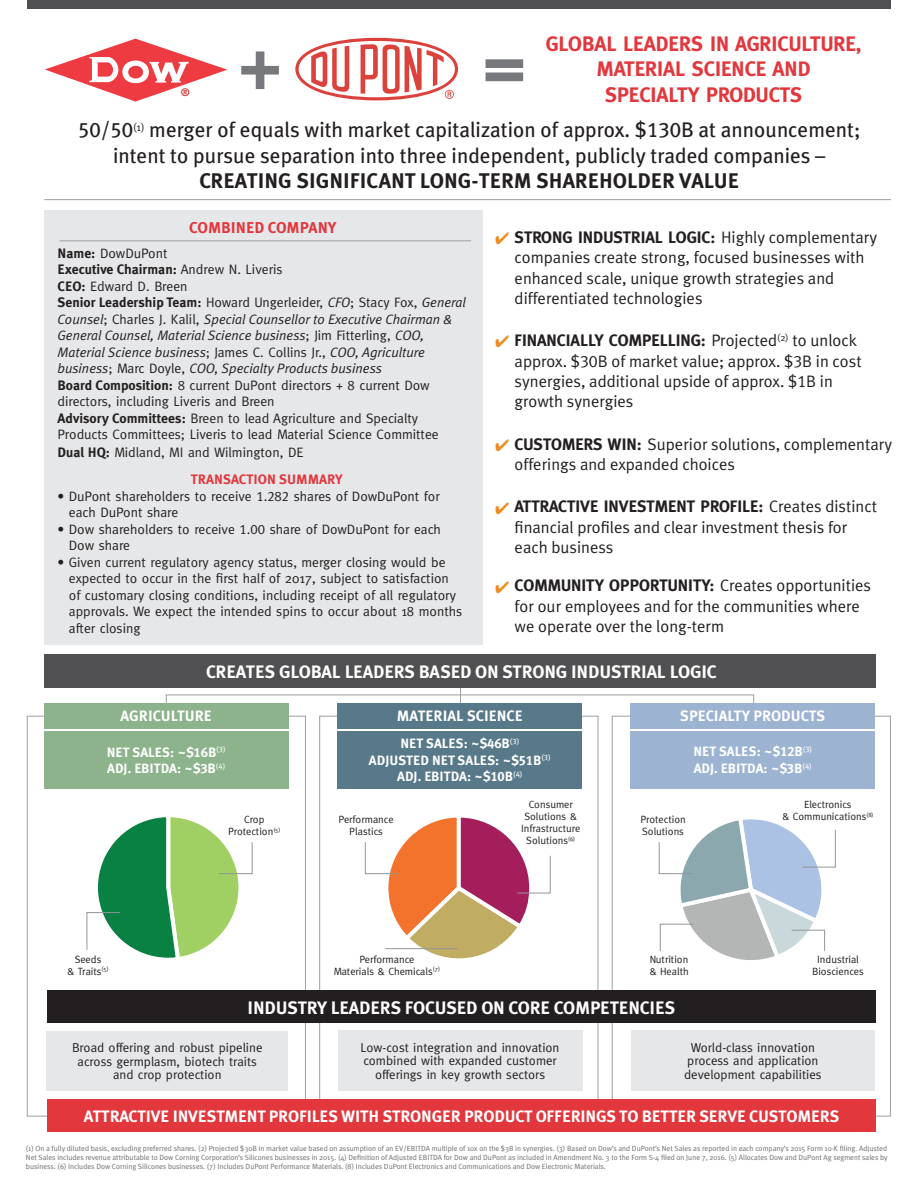
<style>
.page{position:relative;width:918px;height:1188px;background:#fff}
.page>*{position:absolute;margin:0;border:0;box-sizing:border-box;transform-origin:0 0}
.t1{font:68.7px "Meta Plus Bold Caps";color:#76787b}
.t2{font:21.15px/25.5px "Meta Plus";color:#231f20;text-align:center}
.t3{font:700 21px/25.5px "Meta";color:#e1373d;text-align:center}
.t4{font:18px "Meta Plus Bold Caps";letter-spacing:-.01em;color:#fff}
.t5{font:16.65px/20.4px "Meta Plus Normal";color:#231f20}
.t6{font:16.5px "Meta Plus Bold Caps";letter-spacing:-.01em;color:#fff}
.t7{font:15.75px "Meta Plus Bold Caps";color:#e1373d}
.t8{font:15px "Meta Plus Bold Caps";color:#fff}
.t9{font:13.65px/16.5px "Meta";color:#231f20}
.t10{font:italic 13.65px/16.5px "Meta Plus Normal";color:#231f20}
.t11{font:700 13.65px "Meta Plus";color:#231f20}
.t12{font:700 13.65px "Meta Plus";color:#e1373d}
.t13{font:13.5px "Meta Plus Bold Caps";color:#fff}
.t14{font:13.5px "Franklin Gothic Extra Cond";color:#c33}
.t15{font:12.9px/13.5px "Meta";color:#231f20;text-align:center}
.t16{font:10.5px/12px "Meta";color:#231f20;text-align:center}
.t17{font:7.5px/9px "Meta Plus Normal";color:#6c6d70;text-align:justify}
.s1{font-family:"Meta Plus Book Caps"}
.s2{font-family:"Meta Plus Bold Caps"}
.s3{font-family:"Meta Plus";font-weight:700}
.s4{font-family:"Meta";font-weight:400}
.s5{font-family:"Meta Plus";font-weight:700;font-style:normal}
.s6{font-family:"Meta";font-style:normal}
.s7{font-family:"Meta Plus Normal Caps"}
.s8{color:#ee8d21}
.s9{font-family:"Meta";font-weight:700}
</style>
<div class="page">
<hr style="left:460px;top:669px;width:1px;height:46px;background:#9d9fa2">
<svg style="left:166px;top:694px;width:588px;height:22px"></svg>
<div style="left:44px;top:654px;width:832px;height:33px;background:#505052"></div>
<div style="left:27px;top:0;width:864px;height:9px;background:#505052"></div>
<svg style="left:45px;top:39px;width:182px;height:63px"></svg>
<svg style="left:295px;top:38px;width:163px;height:62px"></svg>
<div style="left:44px;top:211px;width:439px;height:434px;background:#e6e7e9"></div>
<div style="left:44px;top:703px;width:245px;height:26px;background:#8cb38c"></div>
<div style="left:630px;top:703px;width:245px;height:26px;background:#9db3d2"></div>
<div style="left:338px;top:703px;width:244px;height:26px;background:#58798a"></div>
<div style="left:44px;top:731px;width:245px;height:57px;background:#8cb38c"></div>
<div style="left:630px;top:731px;width:245px;height:57px;background:#9db3d2"></div>
<div style="left:338px;top:731px;width:244px;height:57px;background:#58798a"></div>
<div style="left:47px;top:1031px;width:241px;height:60px;background:#e6e7e9"></div>
<div style="left:631px;top:1030px;width:244px;height:61px;background:#e6e7e9"></div>
<div style="left:338px;top:1030px;width:244px;height:61px;background:#e6e7e9"></div>
<hr style="left:44px;top:199px;width:847px;height:1px;background:#9d9fa2">
<hr style="left:59px;top:240px;width:412px;height:1px;background:#9d9fa2">
<div style="left:47px;top:990px;width:829px;height:33px;background:#231f20"></div>
<div style="left:47px;top:1099px;width:829px;height:33px;background:#e1373d"></div>
<svg style="left:86px;top:817px;width:167px;height:141px"></svg>
<svg style="left:365px;top:817px;width:186px;height:142px"></svg>
<svg style="left:658px;top:819px;width:178px;height:141px"></svg>
<hr style="left:385px;top:948px;width:73px;height:1px;background:#939598">
<p class="t14" style="left:181px;top:86px;width:10px">®</p>
<p class="t1" style="left:239px;top:27px;width:45px">+</p>
<p class="t1" style="left:481px;top:28px;width:47px">=</p>
<p class="t3" style="left:546px;top:31px;width:317px">GLOBAL LEADERS IN AGRICULTURE,<br>MATERIAL SCIENCE AND<br>SPECIALTY PRODUCTS</p>
<p class="t2" style="left:78px;top:117px;width:784px"><span class="s1">50/50</span><sup>(1)</sup> merger of equals with market capitalization of approx. <span class="s1">$130</span>B at announcement; intent to pursue separation into three independent, publicly traded companies –<br><span class="s2">CREATING SIGNIFICANT LONG-TERM SHAREHOLDER VALUE</span></p>
<p class="t7" style="left:189px;top:219px;width:149px">COMBINED COMPANY</p>
<p class="t9" style="left:58px;top:245px;width:111px"><span class="s3">Name:</span> DowDuPont</p>
<p class="t11" style="left:58px;top:262px;width:227px">Executive Chairman: <span class="s4">Andrew N. Liveris</span></p>
<p class="t9" style="left:58px;top:278px;width:132px"><span class="s3">CEO:</span> Edward D. Breen</p>
<p class="t10" style="left:58px;top:294px;width:410px"><span class="s5">Senior Leadership Team:</span> <span class="s6">Howard Ungerleider,</span> CFO<span class="s6">; Stacy Fox,</span> General Counsel<span class="s6">; Charles J. Kalil,</span> Special Counsellor to Executive Chairman &amp; General Counsel, Material Science business<span class="s6">; Jim Fitterling,</span> COO, Material Science business<span class="s6">; James C. Collins Jr.,</span> COO, Agriculture business<span class="s6">; Marc Doyle,</span> COO, Specialty Products business</p>
<p class="t9" style="left:58px;top:377px;width:374px"><span class="s3">Board Composition:</span> 8 current DuPont directors + 8 current Dow directors, including Liveris and Breen</p>
<p class="t9" style="left:58px;top:410px;width:383px"><span class="s3">Advisory Committees:</span> Breen to lead Agriculture and Specialty<br>Products Committees; Liveris to lead Material Science Committee</p>
<p class="t9" style="left:58px;top:443px;width:248px"><span class="s3">Dual HQ:</span> Midland, MI and Wilmington, DE</p>
<p class="t12" style="left:191px;top:472px;width:153px">TRANSACTION SUMMARY</p>
<p class="t9" style="left:69px;top:488px;width:372px;text-indent:-11px">• DuPont shareholders to receive <span class="s7">1.282</span> shares of DowDuPont for each DuPont share</p>
<p class="t9" style="left:69px;top:521px;width:374px;text-indent:-11px">• Dow shareholders to receive <span class="s7">1.00</span> share of DowDuPont for each<br>Dow share</p>
<p class="t9" style="left:69px;top:554px;width:395px;text-indent:-11px">• Given current regulatory agency status, merger closing would be expected to occur in the first half of 2017, subject to satisfaction of customary closing conditions, including receipt of all regulatory approvals. We expect the intended spins to occur about 18 months after closing</p>
<p class="t5" style="left:515px;top:227px;width:364px;text-indent:-20px"><span class="s8">✔</span> <span class="s9">STRONG INDUSTRIAL LOGIC:</span> Highly complementary companies create strong, focused businesses with enhanced scale, unique growth strategies and differentiated technologies</p>
<p class="t5" style="left:515px;top:330px;width:349px;text-indent:-20px"><span class="s8">✔</span> <span class="s9">FINANCIALLY COMPELLING:</span> Projected<sup>(2)</sup> to unlock approx. <span class="s7">$30B</span> of market value; approx. <span class="s7">$3</span>B in cost synergies, additional upside of approx. <span class="s7">$1</span>B in growth synergies</p>
<p class="t5" style="left:515px;top:433px;width:379px;text-indent:-20px"><span class="s8">✔</span> <span class="s9">CUSTOMERS WIN:</span> Superior solutions, complementary offerings and expanded choices</p>
<p class="t5" style="left:515px;top:496px;width:364px;text-indent:-20px"><span class="s8">✔</span> <span class="s9">ATTRACTIVE INVESTMENT PROFILE:</span> Creates distinct financial profiles and clear investment thesis for each business</p>
<p class="t5" style="left:515px;top:575px;width:358px;text-indent:-20px"><span class="s8">✔</span> <span class="s9">COMMUNITY OPPORTUNITY:</span> Creates opportunities for our employees and for the communities where we operate over the long-term</p>
<p class="t4" style="left:206px;top:661px;width:512px">CREATES GLOBAL LEADERS BASED ON STRONG INDUSTRIAL LOGIC</p>
<p class="t8" style="left:121px;top:708px;width:93px">AGRICULTURE</p>
<p class="t8" style="left:680px;top:708px;width:147px">SPECIALTY PRODUCTS</p>
<p class="t8" style="left:397px;top:708px;width:128px">MATERIAL SCIENCE</p>
<p class="t13" style="left:107px;top:744px;width:120px">NET SALES: ~$16B<sup>(3)</sup></p>
<p class="t13" style="left:107px;top:761px;width:120px">ADJ. EBITDA: ~$3<span class="s3">B</span><sup>(4)</sup></p>
<p class="t13" style="left:400px;top:736px;width:120px">NET SALES: ~$46B<sup>(3)</sup></p>
<p class="t13" style="left:369px;top:752px;width:183px">ADJUSTED NET SALES: ~$51<span class="s3">B</span><sup>(3)</sup></p>
<p class="t13" style="left:397px;top:769px;width:127px">ADJ. EBITDA: ~$10<span class="s3">B</span><sup>(4)</sup></p>
<p class="t13" style="left:693px;top:744px;width:120px">NET SALES: ~$12B<sup>(3)</sup></p>
<p class="t13" style="left:694px;top:761px;width:120px">ADJ. EBITDA: ~$3<span class="s3">B</span><sup>(4)</sup></p>
<p class="t16" style="left:244px;top:813px;width:22px">Crop</p>
<p class="t16" style="left:228px;top:825px;width:54px">Protection<sup>(5)</sup></p>
<p class="t16" style="left:339px;top:813px;width:57px">Performance</p>
<p class="t16" style="left:349px;top:825px;width:35px">Plastics</p>
<p class="t16" style="left:529px;top:799px;width:46px">Consumer</p>
<p class="t16" style="left:521px;top:811px;width:61px">Solutions &amp;<br>Infrastructure</p>
<p class="t16" style="left:526px;top:835px;width:50px">Solutions<sup>(6)</sup></p>
<p class="t16" style="left:640px;top:813px;width:47px">Protection</p>
<p class="t16" style="left:642px;top:825px;width:43px">Solutions</p>
<p class="t16" style="left:804px;top:799px;width:49px">Electronics</p>
<p class="t16" style="left:782px;top:811px;width:93px">&amp; Communications<sup>(8)</sup></p>
<p class="t16" style="left:75px;top:953px;width:28px">Seeds</p>
<p class="t16" style="left:67px;top:965px;width:43px">&amp; Traits<sup>(5)</sup></p>
<p class="t16" style="left:359px;top:953px;width:57px">Performance</p>
<p class="t16" style="left:334px;top:965px;width:108px">Materials &amp; Chemicals<sup>(7)</sup></p>
<p class="t16" style="left:649px;top:953px;width:41px;text-align:left">Nutrition &amp; Health</p>
<p class="t16" style="left:817px;top:953px;width:43px">Industrial</p>
<p class="t16" style="left:812px;top:965px;width:53px">Biosciences</p>
<p class="t4" style="left:248px;top:997px;width:429px">INDUSTRY LEADERS FOCUSED ON CORE COMPETENCIES</p>
<p class="t15" style="left:72px;top:1041px;width:192px">Broad offering and robust pipeline across germplasm, biotech traits and crop protection</p>
<p class="t15" style="left:361px;top:1041px;width:200px">Low-cost integration and innovation combined with expanded customer offerings in key growth sectors</p>
<p class="t15" style="left:684px;top:1041px;width:139px">World-class innovation process and application development capabilities</p>
<p class="t6" style="left:84px;top:1107px;width:757px">ATTRACTIVE INVESTMENT PROFILES WITH STRONGER PRODUCT OFFERINGS TO BETTER SERVE CUSTOMERS</p>
<p class="t17" style="left:26px;top:1144px;width:863px">(1) On a fully diluted basis, excluding preferred shares. (2) Projected $30B in market value based on assumption of an EV/EBITDA multiple of 10x on the $3B in synergies. (3) Based on Dow’s and DuPont’s Net Sales as reported in each company’s 2015 Form 10-K filing. Adjusted Net Sales includes revenue attributable to Dow Corning Corporation’s Silicones businesses in 2015. (4) Definition of Adjusted EBITDA for Dow and DuPont as included in Amendment No. 3 to the Form S-4 filed on June 7, 2016. (5) Allocates Dow and DuPont Ag segment sales by business. (6) Includes Dow Corning Silicones businesses. (7) Includes DuPont Performance Materials. (8) Includes DuPont Electronics and Communications and Dow Electronic Materials.</p>
</div>
